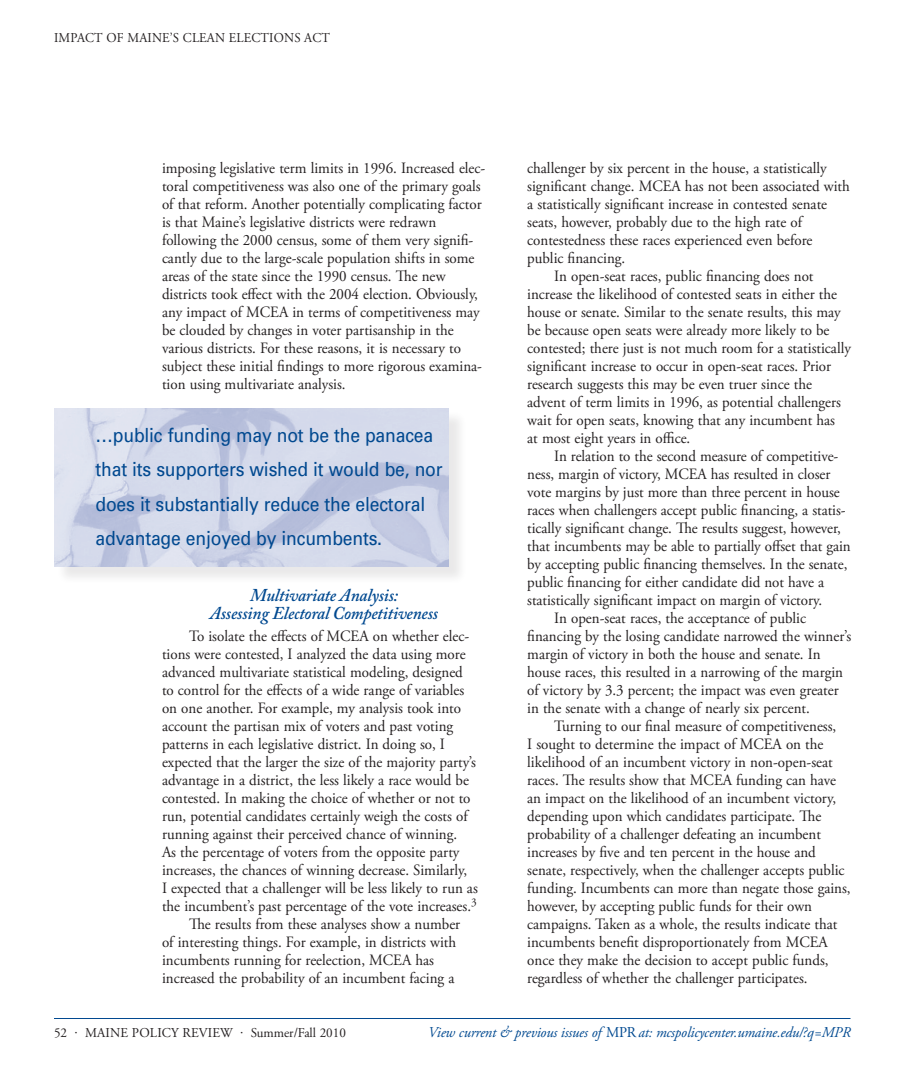
<style>
.page{position:relative;width:918px;height:1080px;background:#fff}
.page>*{position:absolute;margin:0;border:0;box-sizing:border-box;transform-origin:0 0}
.Callout{font:19.5px/34.5px "Univers";letter-spacing:-.01em;color:#014990;scale:.9 1}
.SubSubCTR{font:italic 600 18px/18px "Adobe Caslon Pro";letter-spacing:-.01em;color:#014990;text-align:center;scale:.95 1}
.Body{font:15.75px/18px "Adobe Garamond Pro";color:#231f20;scale:.95 1}
.t1{font:italic 15px "Adobe Garamond Pro";letter-spacing:-.01em;color:#014990}
.PGheader_LFT{font:13.5px "Adobe Garamond Pro";letter-spacing:.015em;color:#231f20}
.PGheader_LFT-2{font:13.5px "Adobe Garamond Pro";letter-spacing:.015em;color:#231f20;scale:.95 1}
.s1{font-style:normal}
</style>
<div class="page">
<hr style="left:54px;top:1018px;width:796px;height:1px;background:#014990">
<div style="left:56px;top:410px;width:411px;height:175px;background:#231f20;opacity:.1"></div>
<img style="left:54px;top:408px;width:394px;height:159px">
<p class="PGheader_LFT-2" style="left:54px;top:30px;width:292px">IMPACT OF MAINE’S CLEAN ELECTIONS ACT</p>
<p class="Body" style="left:162px;top:160px;width:342px">imposing legislative term limits in 1996. Increased elec&shy;toral competitiveness was also one of the primary goals of that reform. Another potentially complicating factor is that Maine’s legislative districts were redrawn following the 2000 census, some of them very signifi&shy;cantly due to the large-scale population shifts in some areas of the state since the 1990 census. The new districts took effect with the 2004 election. Obviously, any impact of MCEA in terms of competitiveness may be clouded by changes in voter partisanship in the various districts. For these reasons, it is necessary to subject these initial findings to more rigorous examina&shy;tion using multivariate analysis.</p>
<p class="Callout" style="left:96px;top:417px;width:387px">…public funding may not be the panacea that its supporters wished it would be, nor does it substantially reduce the electoral advantage enjoyed by incumbents.</p>
<p class="SubSubCTR" style="left:210px;top:586px;width:242px">Multivariate Analysis:<br>Assessing Electoral Competitiveness</p>
<p class="Body" style="left:162px;top:628px;width:334px;text-indent:27px">To isolate the effects of MCEA on whether elec&shy;tions were contested, I analyzed the data using more advanced multivariate statistical modeling, designed to control for the effects of a wide range of variables on one another. For example, my analysis took into account the partisan mix of voters and past voting patterns in each legislative district. In doing so, I expected that the larger the size of the majority party’s advantage in a district, the less likely a race would be contested. In making the choice of whether or not to run, potential candidates certainly weigh the costs of running against their perceived chance of winning.<br>As the percentage of voters from the opposite party increases, the chances of winning decrease. Similarly,<br>I expected that a challenger will be less likely to run as the incumbent’s past percentage of the vote increases.<sup>3</sup></p>
<p class="Body" style="left:162px;top:916px;width:315px;text-indent:27px">The results from these analyses show a number of interesting things. For example, in districts with incumbents running for reelection, MCEA has increased the probability of an incumbent facing a</p>
<p class="Body" style="left:527px;top:160px;width:341px">challenger by six percent in the house, a statistically significant change. MCEA has not been associated with a statistically significant increase in contested senate seats, however, probably due to the high rate of contestedness these races experienced even before public financing.</p>
<p class="Body" style="left:527px;top:268px;width:342px;text-indent:27px">In open-seat races, public financing does not increase the likelihood of contested seats in either the house or senate. Similar to the senate results, this may be because open seats were already more likely to be contested; there just is not much room for a statistically significant increase to occur in open-seat races. Prior research suggests this may be even truer since the advent of term limits in 1996, as potential challengers wait for open seats, knowing that any incumbent has<br>at most eight years in office.</p>
<p class="Body" style="left:527px;top:448px;width:342px;text-indent:27px">In relation to the second measure of competitive&shy;ness, margin of victory, MCEA has resulted in closer vote margins by just more than three percent in house races when challengers accept public financing, a statis&shy;tically significant change. The results suggest, however, that incumbents may be able to partially offset that gain by accepting public financing themselves. In the senate, public financing for either candidate did not have a statistically significant impact on margin of victory.</p>
<p class="Body" style="left:527px;top:610px;width:343px;text-indent:27px">In open-seat races, the acceptance of public financing by the losing candidate narrowed the winner’s margin of victory in both the house and senate. In house races, this resulted in a narrowing of the margin of victory by 3.3 percent; the impact was even greater in the senate with a change of nearly six percent.</p>
<p class="Body" style="left:527px;top:718px;width:342px;text-indent:27px">Turning to our final measure of competitiveness,<br>I sought to determine the impact of MCEA on the likelihood of an incumbent victory in non-open-seat races. The results show that MCEA funding can have an impact on the likelihood of an incumbent victory, depending upon which candidates participate. The probability of a challenger defeating an incumbent increases by five and ten percent in the house and senate, respectively, when the challenger accepts public funding. Incumbents can more than negate those gains, however, by accepting public funds for their own campaigns. Taken as a whole, the results indicate that incumbents benefit disproportionately from MCEA once they make the decision to accept public funds, regardless of whether the challenger participates.</p>
<p class="PGheader_LFT" style="left:54px;top:1024px;width:293px">52 · MAINE POLICY REVIEW · Summer/Fall 2010</p>
<p class="t1" style="left:428px;top:1023px;width:424px">View current &amp; previous issues of <span class="s1">MPR</span> at: mcspolicycenter.umaine.edu/?q=MPR</p>
</div>
